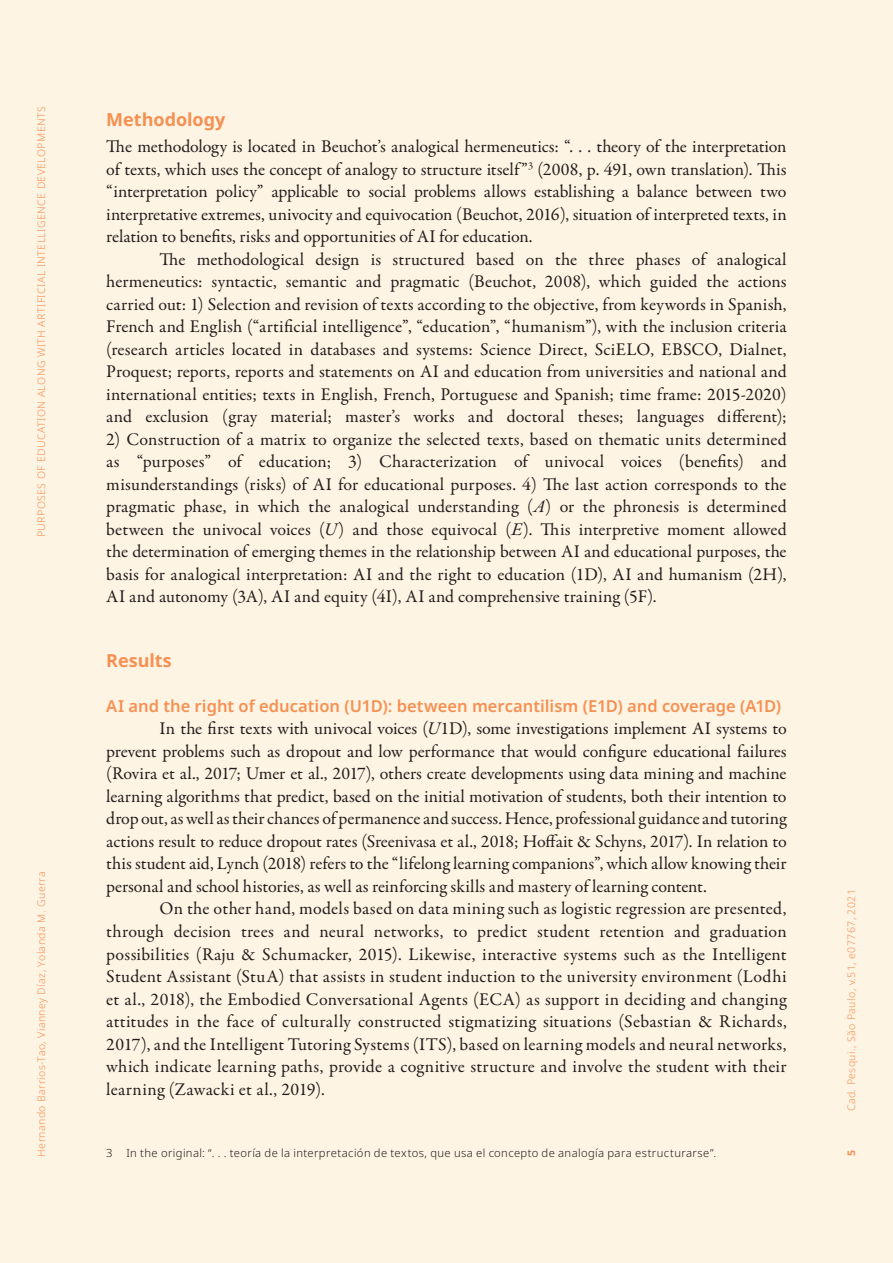
<style>
.page{position:relative;width:893px;height:1263px;background:#fef4e4}
.page>*{position:absolute;margin:0;border:0;box-sizing:border-box;transform-origin:0 0}
.Texto{font:18px/22.5px "Garamond Premr Pro";letter-spacing:.005em;color:#231f20;text-align:justify}
.Texto_paragrafo_1{font:18px/22.5px "Garamond Premr Pro";letter-spacing:-.005em;color:#231f20;text-align:justify}
.subtitulo_1{font:700 18px "Noto Sans";letter-spacing:-.005em;color:#f7975c}
.subtitulo_2{font:600 16.5px "Noto Sans";color:#f7975c}
.nota_rodapé{font:300 11.25px "Noto Sans";letter-spacing:.035em;color:#231f20}
.t1{font:300 10.5px "Noto Sans";letter-spacing:.04em;color:#f7975c}
.t2{font:700 10.5px "Noto Sans";color:#f7975c}
.s1{font-style:italic}
</style>
<div class="page">
<p class="t1" style="left:34px;top:537px;width:433px;rotate:-90deg">PURPOSES OF EDUCATION ALONG WITH ARTIFICIAL INTELLIGENCE DEVELOPMENTS</p>
<p class="t1" style="left:34px;top:1157px;width:286px;rotate:-90deg">Hernando Barrios-Tao, Vianney Díaz, Yolanda M. Guerra</p>
<p class="subtitulo_1" style="left:106px;top:106px;width:121px">Methodology</p>
<p class="Texto_paragrafo_1" style="left:106px;top:136px;width:682px">The methodology is located in Beuchot’s analogical hermeneutics: “. . . theory of the interpretation of texts, which uses the concept of analogy to structure itself”<sup>3</sup> (2008, p. 491, own translation). This “interpretation policy” applicable to social problems allows establishing a balance between two interpretative extremes, univocity and equivocation (Beuchot, 2016), situation of interpreted texts, in relation to benefits, risks and opportunities of AI for education.</p>
<p class="Texto" style="left:106px;top:248px;width:682px;text-indent:53px">The methodological design is structured based on the three phases of analogical hermeneutics: syntactic, semantic and pragmatic (Beuchot, 2008), which guided the actions carried out: 1) Selection and revision of texts according to the objective, from keywords in Spanish, French and English (“artificial intelligence”, “education”, “humanism”), with the inclusion criteria (research articles located in databases and systems: Science Direct, SciELO, EBSCO, Dialnet, Proquest; reports, reports and statements on AI and education from universities and national and international entities; texts in English, French, Portuguese and Spanish; time frame: 2015-2020) and exclusion (gray material; master’s works and doctoral theses; languages different);</p>
<p class="Texto" style="left:106px;top:428px;width:682px">2) Construction of a matrix to organize the selected texts, based on thematic units determined as “purposes” of education; 3) Characterization of univocal voices (benefits) and misunderstandings (risks) of AI for educational purposes. 4) The last action corresponds to the pragmatic phase, in which the analogical understanding (<span class="s1">A</span>) or the phronesis is determined between the univocal voices (<span class="s1">U</span>) and those equivocal (<span class="s1">E</span>). This interpretive moment allowed the determination of emerging themes in the relationship between AI and educational purposes, the basis for analogical interpretation: AI and the right to education (1D), AI and humanism (2H), AI and autonomy (3A), AI and equity (4I), AI and comprehensive training (5F).</p>
<p class="subtitulo_1" style="left:106px;top:647px;width:67px">Results</p>
<p class="subtitulo_2" style="left:106px;top:694px;width:676px">AI and the right of education (U1D): between mercantilism (E1D) and coverage (A1D)</p>
<p class="Texto" style="left:106px;top:718px;width:682px;text-indent:53px">In the first texts with univocal voices (<span class="s1">U</span>1D), some investigations implement AI systems to prevent problems such as dropout and low performance that would configure educational failures (Rovira et al., 2017; Umer et al., 2017), others create developments using data mining and machine learning algorithms that predict, based on the initial motivation of students, both their intention to drop out, as well as their chances of permanence and success. Hence, professional guidance and tutoring actions result to reduce dropout rates (Sreenivasa et al., 2018; Hoffait &amp; Schyns, 2017). In relation to this student aid, Lynch (2018) refers to the “lifelong learning companions”, which allow knowing their personal and school histories, as well as reinforcing skills and mastery of learning content.</p>
<p class="Texto" style="left:106px;top:898px;width:682px;text-indent:53px">On the other hand, models based on data mining such as logistic regression are presented, through decision trees and neural networks, to predict student retention and graduation possibilities (Raju &amp; Schumacker, 2015). Likewise, interactive systems such as the Intelligent Student Assistant (StuA) that assists in student induction to the university environment (Lodhi et al., 2018), the Embodied Conversational Agents (ECA) as support in deciding and changing attitudes in the face of culturally constructed stigmatizing situations (Sebastian &amp; Richards, 2017), and the Intelligent Tutoring Systems (ITS), based on learning models and neural networks, which indicate learning paths, provide a cognitive structure and involve the student with their learning (Zawacki et al., 2019).</p>
<p class="nota_rodapé" style="left:106px;top:1145px;width:611px">3 In the original: “. . . teoría de la interpretación de textos, que usa el concepto de analogía para estructurarse”.</p>
<p class="t1" style="left:844px;top:1111px;width:224px;rotate:-90deg">Cad. Pesqui., São Paulo, v.51, e07767, 2021</p>
<p class="t2" style="left:844px;top:1155px;width:8px;rotate:-90deg">5</p>
</div>
